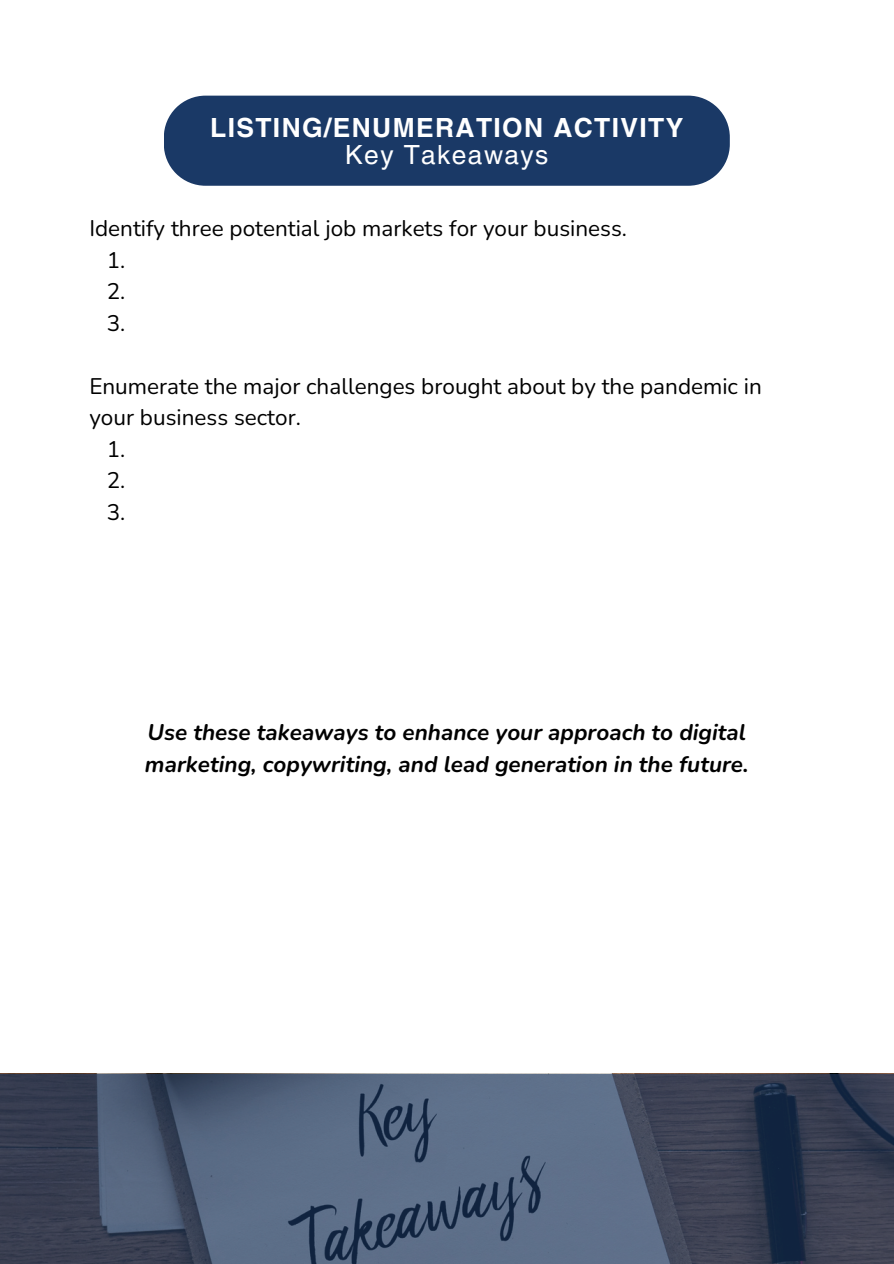
<style>
.page{position:relative;width:894px;height:1264px;background:#fff}
.page>*{position:absolute;margin:0;border:0;box-sizing:border-box;transform-origin:0 0}
.t1{font:700 26.4px/27.5px "Helvetica LT Pro";letter-spacing:.05em;color:#fff;text-align:center}
.t2{font:22.5px/31.5px "Nunito";color:#000}
.t3{font:italic 700 22.5px/31.5px "Nunito";color:#000}
.s1{font-weight:400}
</style>
<div class="page">
<div style="left:164px;top:96px;width:565px;height:90px;background:#1a3966"></div>
<svg style="left:0;top:1074px;width:893px;height:189px;background:#48556c"></svg>
<h1 class="t1" style="left:210px;top:116px;width:474px">LISTING/ENUMERATION ACTIVITY<br><span class="s1">Key Takeaways</span></h1>
<p class="t2" style="left:107px;top:213px;width:521px;text-indent:-17px">Identify three potential job markets for your business.<br>1.<br>2.<br>3.</p>
<p class="t2" style="left:89px;top:370px;width:673px">Enumerate the major challenges brought about by the pandemic in</p>
<p class="t2" style="left:89px;top:402px;width:213px">your business sector.</p>
<p class="t2" style="left:107px;top:433px;width:20px">1.</p>
<p class="t2" style="left:107px;top:465px;width:20px">2.</p>
<p class="t2" style="left:107px;top:496px;width:20px">3.</p>
<h2 class="t3" style="left:145px;top:717px;width:605px">Use these takeaways to enhance your approach to digital marketing, copywriting, and lead generation in the future.</h2>
</div>
